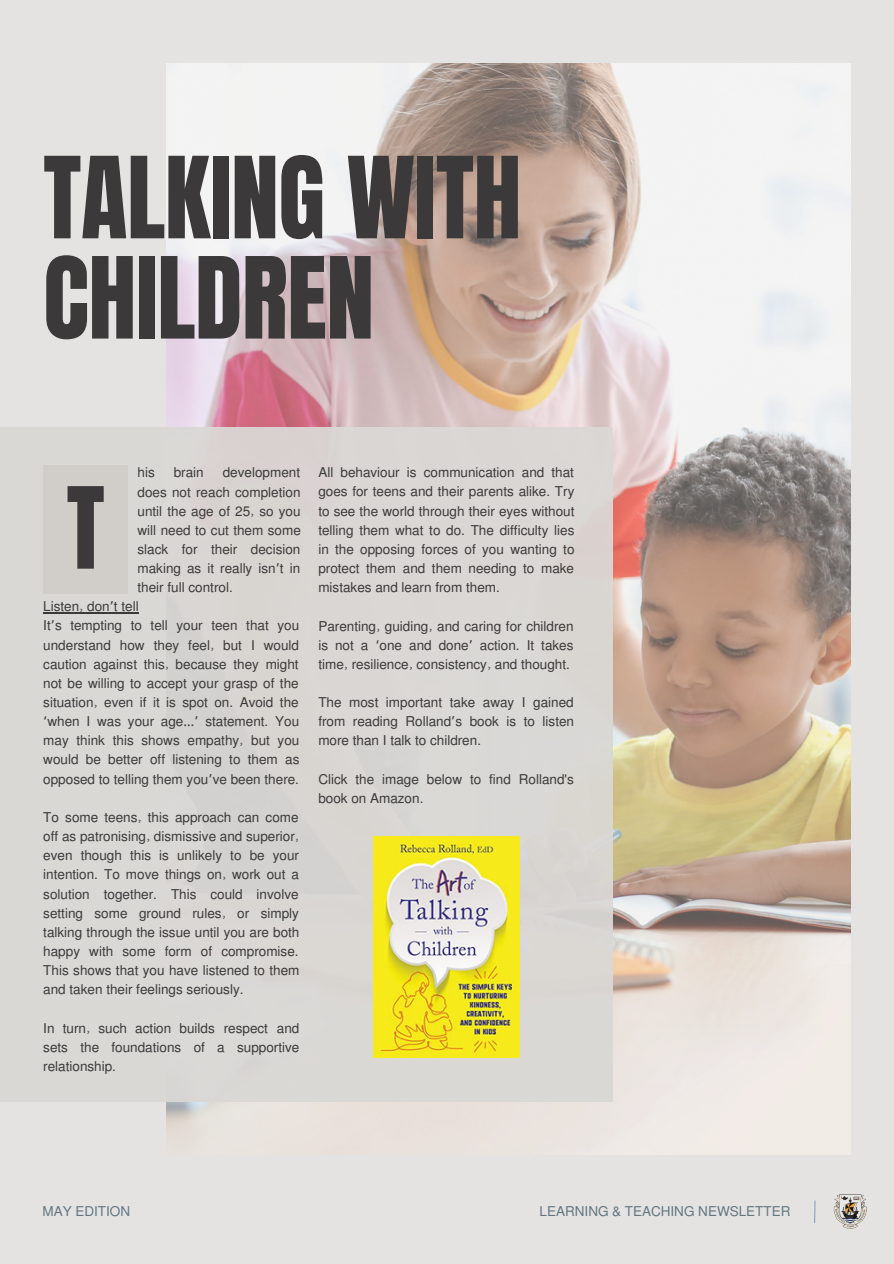
<style>
.page{position:relative;width:894px;height:1264px;background:#fff}
.page>*{position:absolute;margin:0;border:0;box-sizing:border-box;transform-origin:0 0}
.t1{font:96.15px/100.2px "Anton";letter-spacing:-.005em;color:#3b3939}
.t2{font:13.5px/19.2px "Mukti";color:#3b3939;text-align:justify}
.t3{font:13.5px "Mukti";color:#637680}
.s1{font-family:"Noto Sans Gurmukhi"}
</style>
<div class="page">
<div style="left:0;top:0;width:893px;height:1263px;background:#e4e3e2"></div>
<img style="left:167px;top:64px;width:683px;height:1090px">
<div style="left:0;top:427px;width:612px;height:675px;background:#dad8d5"></div>
<svg style="left:814px;top:1200px;width:2px;height:24px"></svg>
<div style="left:43px;top:465px;width:85px;height:129px;background:#d1cdc9"></div>
<img style="left:833px;top:1194px;width:34px;height:35px">
<img style="left:373px;top:836px;width:146px;height:221px">
<hr style="left:43px;top:612px;width:96px;height:1px;background:#3b3939">
<p class="t1" style="left:43px;top:149px;width:479px">TALKING WITH<br>CHILDREN</p>
<p class="t1" style="left:67px;top:479px;width:40px">T</p>
<p class="t2" style="left:137px;top:462px;width:165px;text-indent:85px">development does not reach completion until the age of 25, so you will need to cut them some slack for their decision making as it really isn<span class="s1">’</span>t in their full control.</p>
<p class="t2" style="left:137px;top:462px;width:19px">his</p>
<p class="t2" style="left:174px;top:462px;width:31px">brain</p>
<p class="t2" style="left:43px;top:596px;width:97px">Listen, don<span class="s1">’</span>t tell</p>
<p class="t2" style="left:43px;top:615px;width:257px">It<span class="s1">’</span>s tempting to tell your teen that you understand how they feel, but I would caution against this, because they might not be willing to accept your grasp of the situation, even if it is spot on. Avoid the <span class="s1">‘</span>when I was your age<span class="s1">…’</span> statement. You may think this shows empathy, but you would be better off listening to them as opposed to telling them you<span class="s1">’</span>ve been there.</p>
<p class="t2" style="left:43px;top:806px;width:257px">To some teens, this approach can come off as patronising, dismissive and superior, even though this is unlikely to be your intention. To move things on, work out a solution together. This could involve setting some ground rules, or simply talking through the issue until you are both happy with some form of compromise.<br>This shows that you have listened to them and taken their feelings seriously.</p>
<p class="t2" style="left:43px;top:1017px;width:257px">In turn, such action builds respect and sets the foundations of a supportive relationship.</p>
<p class="t2" style="left:318px;top:462px;width:257px">All behaviour is communication and that goes for teens and their parents alike. Try to see the world through their eyes without telling them what to do. The difficulty lies in the opposing forces of you wanting to protect them and them needing to make mistakes and learn from them.</p>
<p class="t2" style="left:318px;top:615px;width:257px">Parenting, guiding, and caring for children is not a <span class="s1">‘</span>one and done<span class="s1">’</span> action. It takes time, resilience, consistency, and thought.</p>
<p class="t2" style="left:318px;top:692px;width:257px">The most important take away I gained from reading Rolland<span class="s1">’</span>s book is to listen more than I talk to children.</p>
<p class="t2" style="left:318px;top:768px;width:257px">Click the image below to find Rolland's book on Amazon.</p>
<p class="t3" style="left:42px;top:1201px;width:89px">MAY EDITION</p>
<p class="t3" style="left:539px;top:1201px;width:252px">LEARNING &amp; TEACHING NEWSLETTER</p>
</div>
